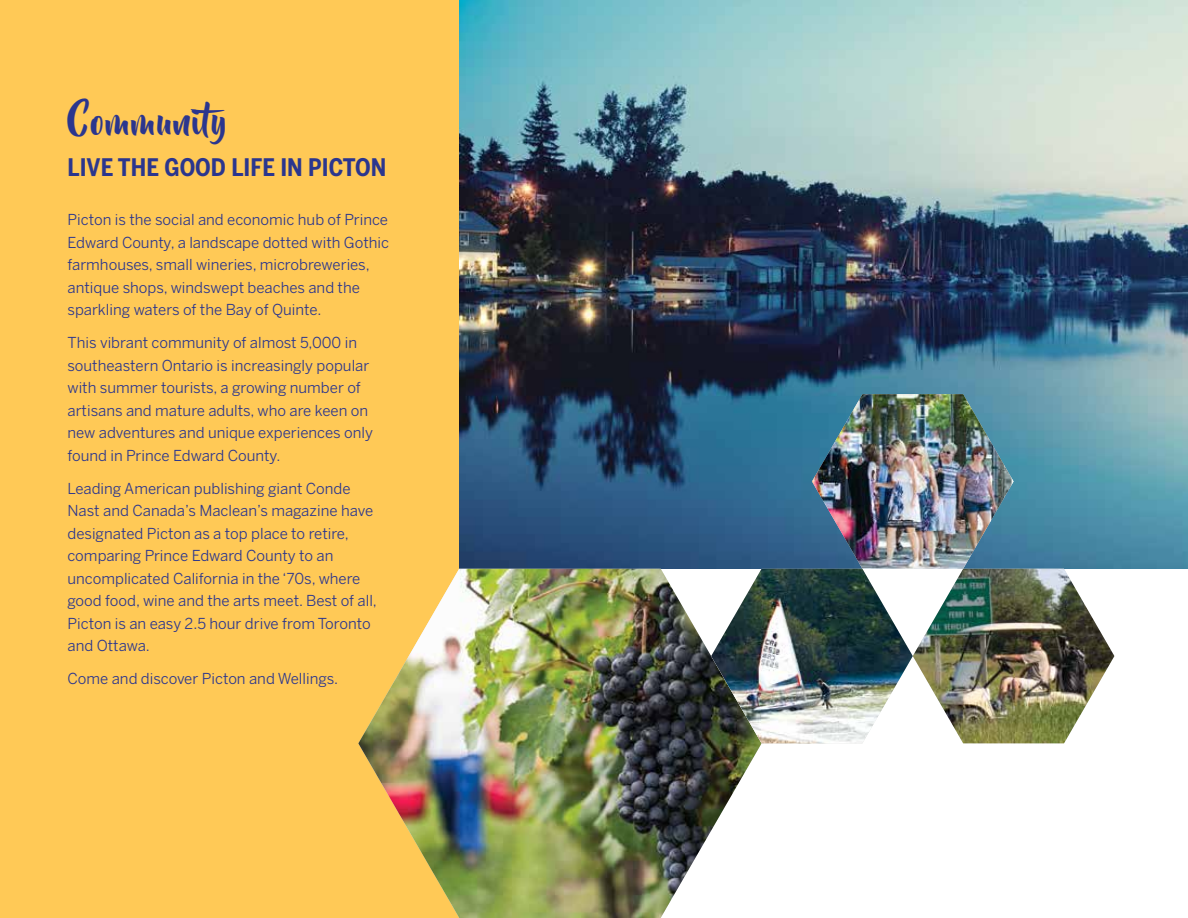
<style>
.page{position:relative;width:1188px;height:918px;background:#fff}
.page>*{position:absolute;margin:0;border:0;box-sizing:border-box;transform-origin:0 0}
.t1{font:36px "Beyond The Mountains";letter-spacing:.03em;color:#2b368e}
.t2{font:700 24px "Benton Sans Condensed";color:#2b368e}
.t3{font:15px/22.5px "Benton Sans";color:#2b368e}
</style>
<div class="page">
<div style="left:0;top:0;width:459px;height:918px;background:#ffc956"></div>
<img style="left:459px;top:0;width:729px;height:569px">
<img style="left:358px;top:569px;width:404px;height:349px">
<img style="left:711px;top:394px;width:403px;height:349px">
<h1 class="t1" style="left:68px;top:102px;width:168px">Community</h1>
<h2 class="t2" style="left:68px;top:152px;width:320px">LIVE THE GOOD LIFE IN PICTON</h2>
<p class="t3" style="left:68px;top:208px;width:323px">Picton is the social and economic hub of Prince Edward County, a landscape dotted with Gothic farmhouses, small wineries, microbreweries, antique shops, windswept beaches and the sparkling waters of the Bay of Quinte.</p>
<p class="t3" style="left:68px;top:331px;width:307px">This vibrant community of almost 5,000 in southeastern Ontario is increasingly popular with summer tourists, a growing number of artisans and mature adults, who are keen on new adventures and unique experiences only found in Prince Edward County.</p>
<p class="t3" style="left:68px;top:477px;width:311px">Leading American publishing giant Conde Nast and Canada’s Maclean’s magazine have designated Picton as a top place to retire, comparing Prince Edward County to an uncomplicated California in the ‘70s, where good food, wine and the arts meet. Best of all, Picton is an easy 2.5 hour drive from Toronto and Ottawa.</p>
<p class="t3" style="left:68px;top:667px;width:272px">Come and discover Picton and Wellings.</p>
</div>
